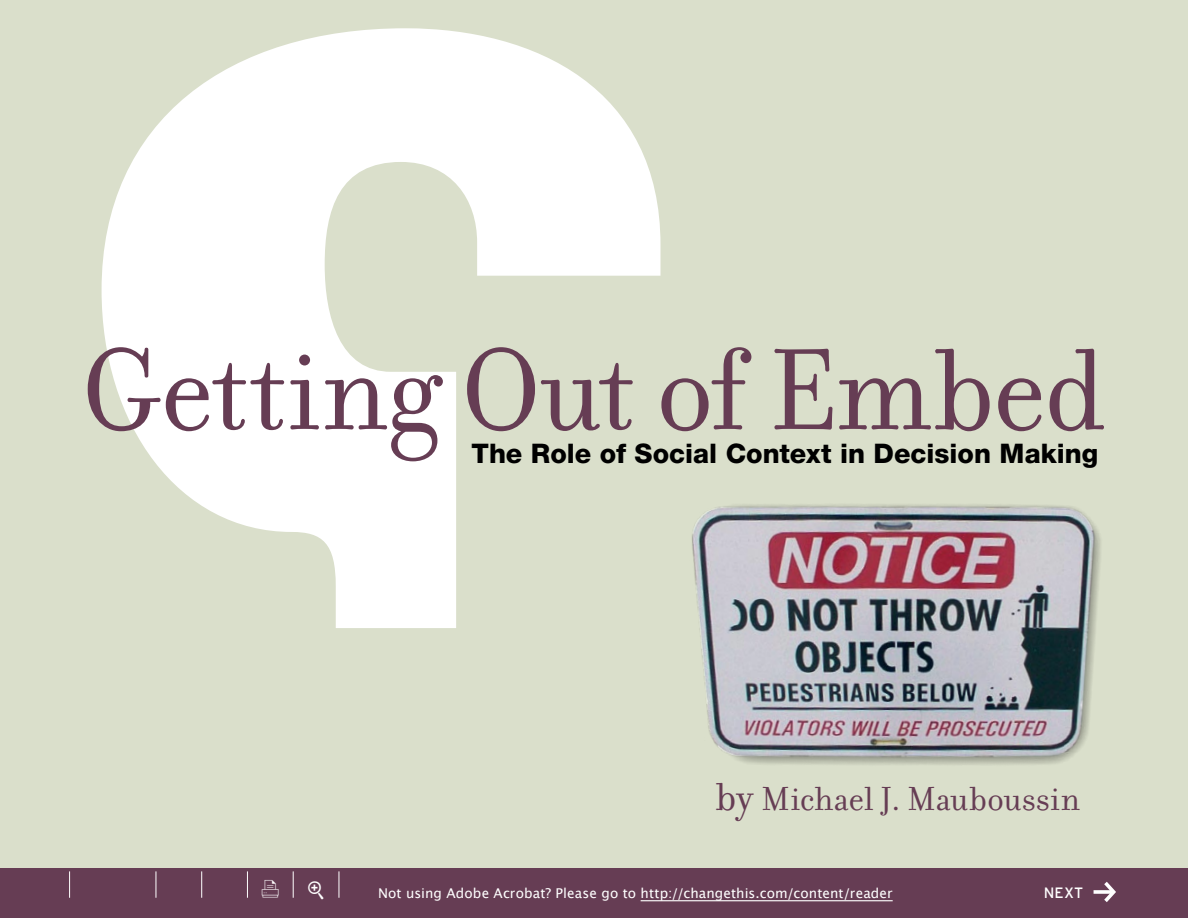
<style>
.page{position:relative;width:1188px;height:918px;background:#dadfcb}
.page>*{position:absolute;margin:0;border:0;box-sizing:border-box;transform-origin:0 0}
.t1{font:124.5px "Filosofia OT";letter-spacing:-.005em;color:#663d54}
.t2{font:36px "Filosofia OT";letter-spacing:-.005em;color:#663d54}
.t3{font:800 27px "Helvetica Neue";color:#000}
.t4{font:21px "Dingbests";color:#fff}
.t5{font:15px "Interstate";color:#fff}
.t6{font:13.5px "Lucida Grande";letter-spacing:.01em;color:#fff}
.s1{font-size:42px}
</style>
<div class="page">
<svg style="left:102px;top:28px;width:558px;height:600px;fill:#fff"></svg>
<div style="left:0;top:868px;width:1188px;height:50px;background:#663d54"></div>
<hr style="left:641px;top:900px;width:252px;height:1px;background:#fff">
<svg style="left:1094px;top:882px;width:22px;height:20px"></svg>
<svg style="left:69px;top:871px;width:1px;height:27px"></svg>
<svg style="left:156px;top:871px;width:1px;height:27px"></svg>
<svg style="left:201px;top:871px;width:1px;height:27px"></svg>
<svg style="left:247px;top:871px;width:1px;height:27px"></svg>
<svg style="left:293px;top:871px;width:1px;height:27px"></svg>
<svg style="left:339px;top:871px;width:1px;height:27px"></svg>
<img style="left:692px;top:504px;width:409px;height:261px">
<h1 class="t1" style="left:82px;top:321px;width:1026px">Getting Out of Embed</h1>
<h3 class="t3" style="left:472px;top:437px;width:628px">The Role of Social Context in Decision Making</h3>
<h2 class="t2" style="left:715px;top:779px;width:366px"><span class="s1">by</span> Michael J. Mauboussin</h2>
<h3 class="t4" style="left:260px;top:878px;width:22px">x</h3>
<p class="t6" style="left:378px;top:885px;width:516px">Not using Adobe Acrobat? Please go to http://changethis.com/content/reader</p>
<p class="t5" style="left:1044px;top:884px;width:41px">NEXT</p>
</div>
